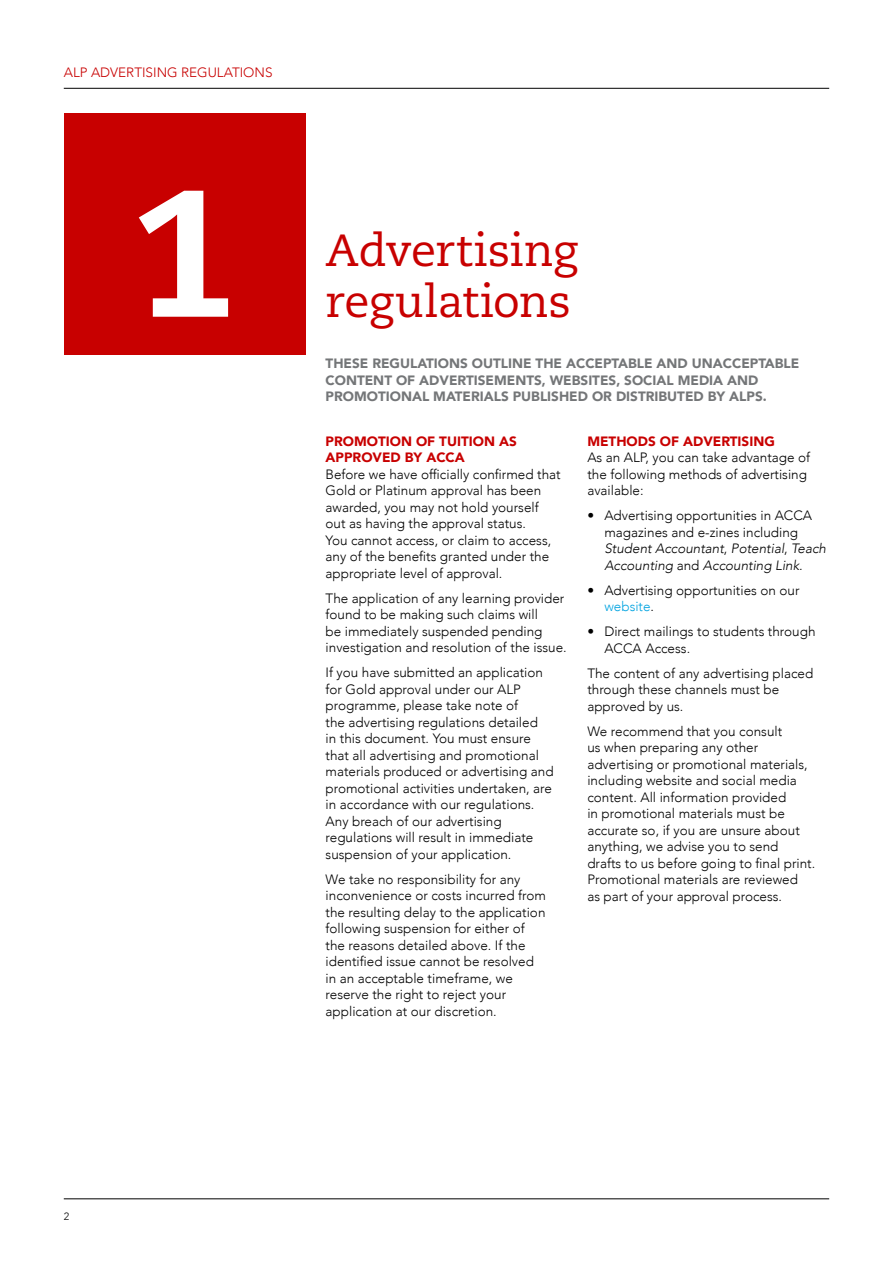
<style>
.page{position:relative;width:893px;height:1263px;background:#fff}
.page>*{position:absolute;margin:0;border:0;box-sizing:border-box;transform-origin:0 0}
.t1{font:800 180px "Caecilia";color:#fff}
.t2{font:45px/51px "Caecilia";letter-spacing:-.01em;color:#c80000}
.t3{font:300 13.5px/16.5px "Avenir";color:#000}
.t4{font:900 13.5px/16.5px "Avenir";color:#747678}
.t5{font:900 13.5px/16.5px "Avenir";color:#c80000}
.t6{font:300 13.5px "Avenir";color:#c80000}
.t7{font:300 10.5px "Avenir";color:#000}
.s1{font-style:italic}
.s2{color:#00a3e0}
</style>
<div class="page">
<hr style="left:64px;top:1198px;width:765px;height:1px;background:#000">
<hr style="left:64px;top:88px;width:765px;height:1px;background:#000">
<div style="left:64px;top:113px;width:242px;height:242px;background:#c80000"></div>
<p class="t6" style="left:64px;top:65px;width:210px">ALP ADVERTISING REGULATIONS</p>
<h1 class="t1" style="left:131px;top:142px;width:108px">1</h1>
<h2 class="t2" style="left:326px;top:225px;width:253px">Advertising regulations</h2>
<p class="t4" style="left:326px;top:355px;width:475px">THESE REGULATIONS OUTLINE THE ACCEPTABLE AND UNACCEPTABLE<br>CONTENT OF ADVERTISEMENTS, WEBSITES, SOCIAL MEDIA AND<br>PROMOTIONAL MATERIALS PUBLISHED OR DISTRIBUTED BY ALPS.</p>
<p class="t5" style="left:587px;top:432px;width:189px">METHODS OF ADVERTISING</p>
<p class="t3" style="left:587px;top:449px;width:224px">As an ALP, you can take advantage of the following methods of advertising available:</p>
<p class="t3" style="left:604px;top:507px;width:223px;text-indent:-17px">• Advertising opportunities in ACCA magazines and e-zines including <span class="s1">Student Accountant</span>, <span class="s1">Potential</span>, <span class="s1">Teach Accounting</span> and <span class="s1">Accounting Link.</span></p>
<p class="t3" style="left:604px;top:582px;width:197px;text-indent:-17px">• Advertising opportunities on our <span class="s2">website</span>.</p>
<p class="t3" style="left:604px;top:623px;width:213px;text-indent:-17px">• Direct mailings to students through<br>ACCA Access.</p>
<p class="t3" style="left:587px;top:665px;width:227px">The content of any advertising placed through these channels must be approved by us.</p>
<p class="t3" style="left:587px;top:723px;width:229px">We recommend that you consult<br>us when preparing any other advertising or promotional materials, including website and social media content. All information provided<br>in promotional materials must be accurate so, if you are unsure about anything, we advise you to send drafts to us before going to final print.<br>Promotional materials are reviewed<br>as part of your approval process.</p>
<p class="t5" style="left:326px;top:432px;width:193px">PROMOTION OF TUITION AS<br>APPROVED BY ACCA</p>
<p class="t3" style="left:326px;top:466px;width:237px">Before we have officially confirmed that Gold or Platinum approval has been awarded, you may not hold yourself out as having the approval status.<br>You cannot access, or claim to access, any of the benefits granted under the appropriate level of approval.</p>
<p class="t3" style="left:326px;top:590px;width:243px">The application of any learning provider found to be making such claims will<br>be immediately suspended pending investigation and resolution of the issue.</p>
<p class="t3" style="left:326px;top:664px;width:230px">If you have submitted an application for Gold approval under our ALP programme, please take note of<br>the advertising regulations detailed<br>in this document. You must ensure that all advertising and promotional materials produced or advertising and promotional activities undertaken, are in accordance with our regulations.<br>Any breach of our advertising regulations will result in immediate suspension of your application.</p>
<p class="t3" style="left:326px;top:871px;width:222px">We take no responsibility for any inconvenience or costs incurred from the resulting delay to the application following suspension for either of the reasons detailed above. If the identified issue cannot be resolved in an acceptable timeframe, we reserve the right to reject your application at our discretion.</p>
<p class="t7" style="left:64px;top:1210px;width:7px">2</p>
</div>
